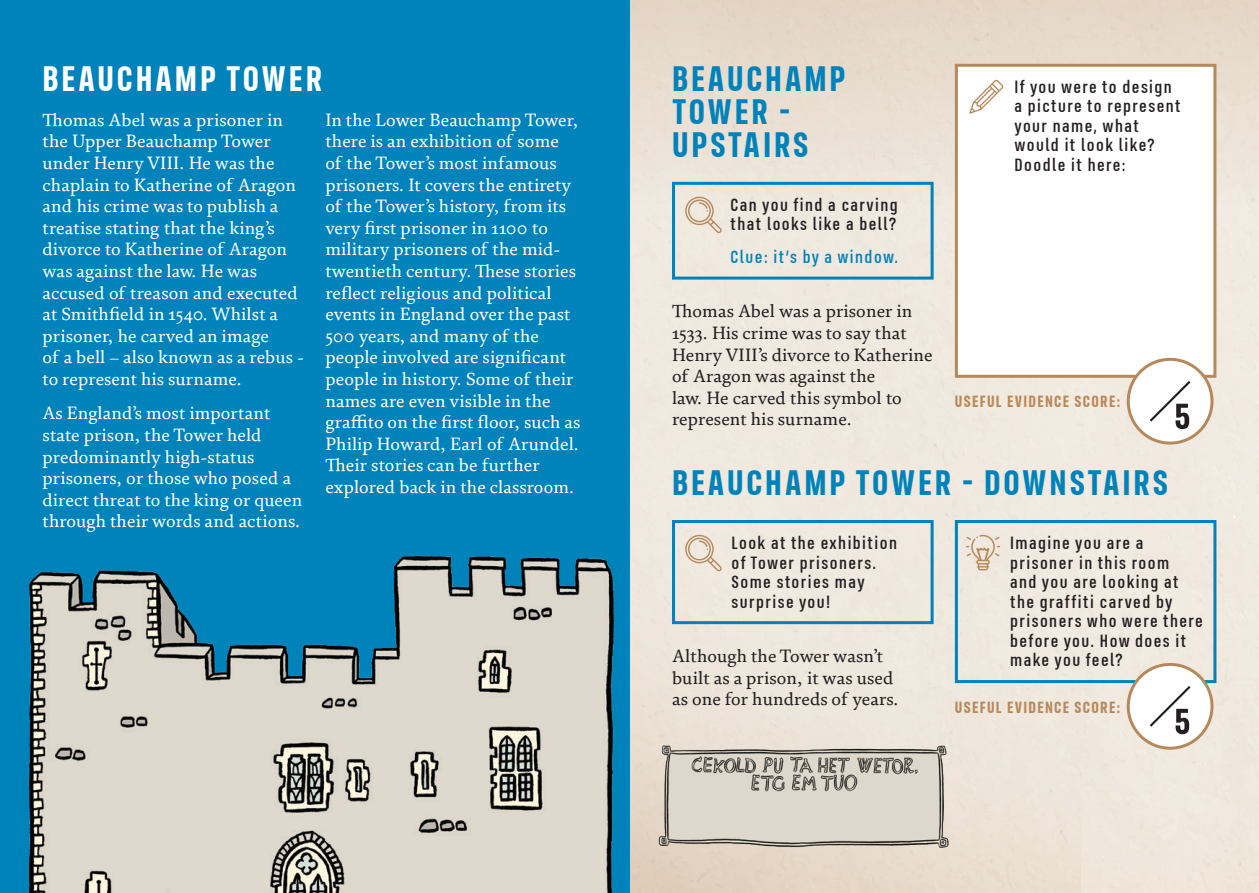
<style>
.page{position:relative;width:1259px;height:893px;background:#fff}
.page>*{position:absolute;margin:0;border:0;box-sizing:border-box;transform-origin:0 0}
.Location{font:700 36px/33px "FS Industrie Cd";letter-spacing:.08em;color:#0082ba}
.Location-2{font:700 36px "FS Industrie Cd";letter-spacing:.08em;color:#fff}
.Body_copy{font:18px/21.6px "FS Brabo";letter-spacing:.01em;color:#fff}
.Activities{font:500 18px/19.5px "FS Industrie Cd";letter-spacing:.08em;color:#231f20}
.Body_copy-2{font:18px/21.6px "FS Brabo";letter-spacing:.01em;color:#231f20}
.Activities-2{font:500 18px "FS Industrie Cd";letter-spacing:.08em;color:#0082ba}
.Score{font:700 16.5px "FS Industrie Cd";letter-spacing:.08em;color:#b6895c}
</style>
<div class="page">
<div style="left:629px;top:208px;width:630px;height:685px;background:#f0e8df"></div>
<div style="left:617px;top:0;width:642px;height:208px;background:linear-gradient(to bottom,#e3d5c5,#ede7df)"></div>
<svg style="left:629px;top:536px;width:451px;height:357px;background:#ece4d8"></svg>
<div style="left:0;top:0;width:629px;height:893px;background:#0082ba"></div>
<div style="left:672px;top:182px;width:261px;height:98px;border:3px solid #0082ba"></div>
<svg style="left:685px;top:197px;width:36px;height:36px"></svg>
<div style="left:955px;top:64px;width:261px;height:314px;background:#fff;border:3px solid #b6895c"></div>
<svg style="left:969px;top:80px;width:34px;height:34px"></svg>
<div style="left:1128px;top:359px;width:84px;height:84px;background:#fff;border-radius:50%"></div>
<div style="left:1126px;top:358px;width:87px;height:87px;border:3px solid #b6895c;border-radius:50%"></div>
<svg style="left:1149px;top:381px;width:42px;height:48px"></svg>
<div style="left:672px;top:520px;width:261px;height:104px;border:3px solid #0082ba"></div>
<svg style="left:685px;top:535px;width:36px;height:36px"></svg>
<div style="left:955px;top:520px;width:261px;height:163px;border:3px solid #0082ba"></div>
<svg style="left:966px;top:535px;width:34px;height:35px"></svg>
<div style="left:1128px;top:664px;width:84px;height:84px;background:#fff;border-radius:50%"></div>
<div style="left:1126px;top:663px;width:87px;height:87px;border:3px solid #b6895c;border-radius:50%"></div>
<svg style="left:1149px;top:686px;width:42px;height:48px"></svg>
<img style="left:649px;top:742px;width:307px;height:108px">
<img style="left:28px;top:550px;width:611px;height:343px">
<p class="Location-2" style="left:43px;top:56px;width:281px">BEAUCHAMP TOWER</p>
<p class="Location" style="left:672px;top:62px;width:175px">BEAUCHAMP<br>TOWER -<br>UPSTAIRS</p>
<p class="Activities" style="left:1014px;top:77px;width:168px">If you were to design a picture to represent your name, what would it look like?<br>Doodle it here:</p>
<p class="Body_copy" style="left:43px;top:108px;width:263px">Thomas Abel was a prisoner in the Upper Beauchamp Tower under Henry VIII. He was the chaplain to Katherine of Aragon and his crime was to publish a treatise stating that the king’s divorce to Katherine of Aragon was against the law. He was accused of treason and executed at Smithfield in 1540. Whilst a prisoner, he carved an image<br>of a bell – also known as a rebus - to represent his surname.</p>
<p class="Body_copy" style="left:43px;top:402px;width:261px">As England’s most important state prison, the Tower held predominantly high-status prisoners, or those who posed a direct threat to the king or queen through their words and actions.</p>
<p class="Body_copy" style="left:325px;top:108px;width:256px">In the Lower Beauchamp Tower, there is an exhibition of some<br>of the Tower’s most infamous prisoners. It covers the entirety of the Tower’s history, from its very first prisoner in 1100 to military prisoners of the mid&shy;twentieth century. These stories reflect religious and political events in England over the past<br>500 years, and many of the people involved are significant people in history. Some of their names are even visible in the graffito on the first floor, such as<br>Philip Howard, Earl of Arundel.<br>Their stories can be further explored back in the classroom.</p>
<p class="Activities" style="left:730px;top:195px;width:169px">Can you find a carving that looks like a bell?</p>
<p class="Activities-2" style="left:730px;top:246px;width:169px">Clue: it’s by a window.</p>
<p class="Body_copy-2" style="left:672px;top:300px;width:262px">Thomas Abel was a prisoner in<br>1533. His crime was to say that<br>Henry VIII’s divorce to Katherine of Aragon was against the<br>law. He carved this symbol to represent his surname.</p>
<p class="Score" style="left:955px;top:392px;width:167px">USEFUL EVIDENCE SCORE:</p>
<p class="Location" style="left:672px;top:466px;width:497px">BEAUCHAMP TOWER - DOWNSTAIRS</p>
<p class="Activities" style="left:731px;top:533px;width:167px">Look at the exhibition of Tower prisoners.<br>Some stories may surprise you!</p>
<p class="Body_copy-2" style="left:672px;top:644px;width:228px">Although the Tower wasn’t built as a prison, it was used as one for hundreds of years.</p>
<p class="Activities" style="left:1010px;top:533px;width:194px">Imagine you are a prisoner in this room<br>and you are looking at the graffiti carved by prisoners who were there before you. How does it make you feel?</p>
<p class="Score" style="left:955px;top:697px;width:167px">USEFUL EVIDENCE SCORE:</p>
</div>
